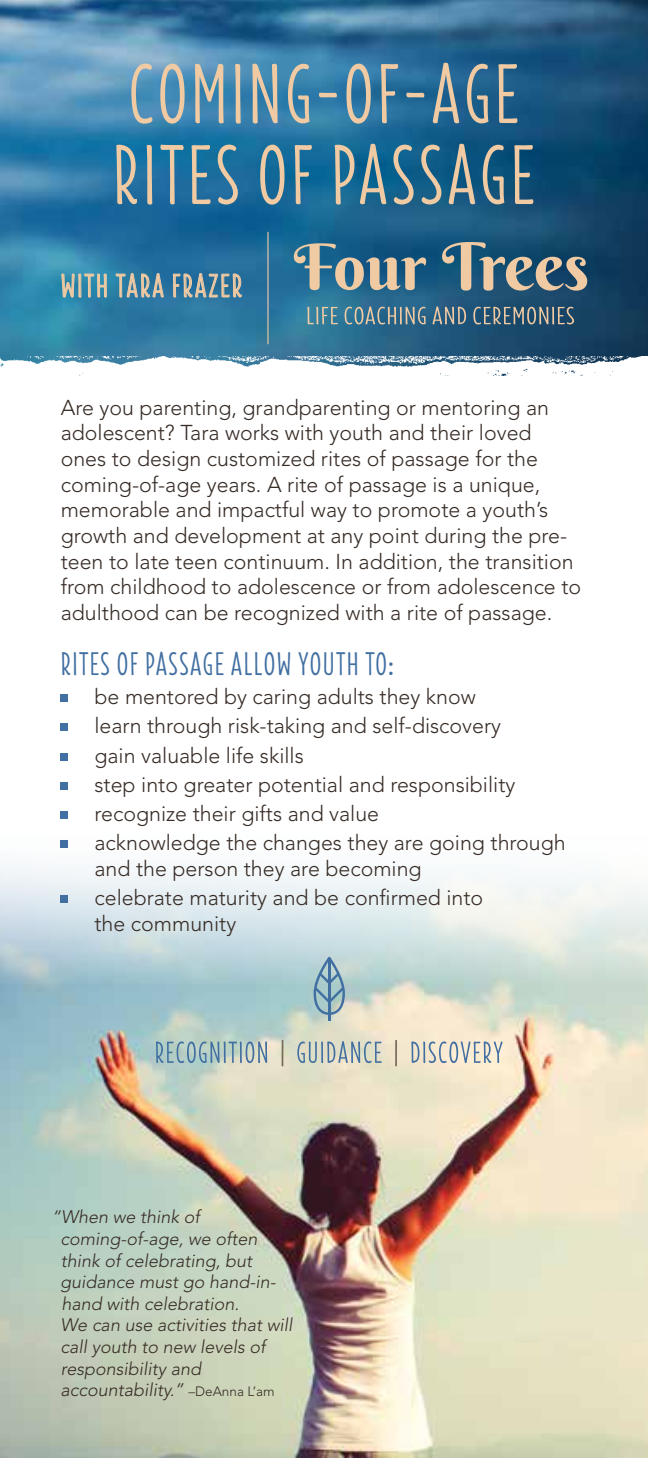
<style>
.page{position:relative;width:648px;height:1458px;background:#fff}
.page>*{position:absolute;margin:0;border:0;box-sizing:border-box;transform-origin:0 0}
.t1{font:87.3px/81px "Florence";letter-spacing:.04em;color:#f0caa3}
.t2{font:33.75px "Florence";letter-spacing:.04em;color:#416fa2}
.t3{font:33.75px "Florence";letter-spacing:.06em;color:#f0caa3}
.t4{font:300 21.38px/25.7px "Avenir LT Std";color:#372c26}
.t5{font:italic 300 18px/21.6px "Avenir LT Std";color:#372c26}
.s1{font-style:normal;font-size:13.5px}
</style>
<div class="page">
<img style="left:0;top:840px;width:648px;height:618px">
<img style="left:0;top:0;width:648px;height:356px">
<img style="left:0;top:356px;width:641px;height:20px">
<svg style="left:294px;top:243px;width:132px;height:47px"></svg>
<svg style="left:442px;top:242px;width:145px;height:49px"></svg>
<svg style="left:308px;top:307px;width:30px;height:17px"></svg>
<svg style="left:345px;top:306px;width:81px;height:18px"></svg>
<svg style="left:432px;top:306px;width:34px;height:18px"></svg>
<svg style="left:473px;top:307px;width:101px;height:17px"></svg>
<hr style="left:267px;top:232px;width:2px;height:112px;background:#f0caa3">
<svg style="left:61px;top:273px;width:46px;height:25px"></svg>
<svg style="left:116px;top:267px;width:48px;height:31px"></svg>
<svg style="left:173px;top:267px;width:69px;height:31px"></svg>
<svg style="left:411px;top:1041px;width:92px;height:22px"></svg>
<svg style="left:395px;top:1040px;width:2px;height:26px"></svg>
<svg style="left:297px;top:1041px;width:85px;height:22px"></svg>
<svg style="left:282px;top:1040px;width:1px;height:26px"></svg>
<svg style="left:156px;top:1041px;width:111px;height:22px"></svg>
<hr style="left:328px;top:958px;width:2px;height:62px;background:#416fa2">
<svg style="left:314px;top:957px;width:31px;height:58px"></svg>
<div style="left:61px;top:695px;width:7px;height:7px;background:#416fa2"></div>
<div style="left:61px;top:724px;width:7px;height:7px;background:#416fa2"></div>
<div style="left:61px;top:753px;width:7px;height:7px;background:#416fa2"></div>
<div style="left:61px;top:782px;width:7px;height:8px;background:#416fa2"></div>
<div style="left:61px;top:812px;width:7px;height:7px;background:#416fa2"></div>
<div style="left:61px;top:841px;width:7px;height:7px;background:#416fa2"></div>
<div style="left:61px;top:896px;width:7px;height:7px;background:#416fa2"></div>
<h1 class="t1" style="left:113px;top:53px;width:424px">COMING-OF-AGE<br>RITES OF PASSAGE</h1>
<h2 class="t3" style="left:61px;top:258px;width:183px">WITH TARA FRAZER</h2>
<p class="t4" style="left:61px;top:395px;width:522px">Are you parenting, grandparenting or mentoring an adolescent? Tara works with youth and their loved ones to design customized rites of passage for the coming-of-age years. A rite of passage is a unique, memorable and impactful way to promote a youth’s growth and development at any point during the pre&shy;teen to late teen continuum. In addition, the transition from childhood to adolescence or from adolescence to adulthood can be recognized with a rite of passage.</p>
<h2 class="t2" style="left:61px;top:636px;width:334px">RITES OF PASSAGE ALLOW YOUTH TO:</h2>
<p class="t4" style="left:95px;top:682px;width:473px;line-height:29.2px">be mentored by caring adults they know<br>learn through risk-taking and self-discovery<br>gain valuable life skills<br>step into greater potential and responsibility recognize their gifts and value<br>acknowledge the changes they are going through</p>
<p class="t4" style="left:95px;top:854px;width:390px;line-height:29.2px">and the person they are becoming celebrate maturity and be confirmed into</p>
<p class="t4" style="left:95px;top:911px;width:143px">the community</p>
<p class="t5" style="left:60px;top:1207px;width:234px;text-indent:-8px">“When we think of coming-of-age, we often think of celebrating, but guidance must go hand-in&shy;hand with celebration.<br>We can use activities that will call youth to new levels of responsibility and accountability.” <span class="s1">–DeAnna L’am</span></p>
</div>
